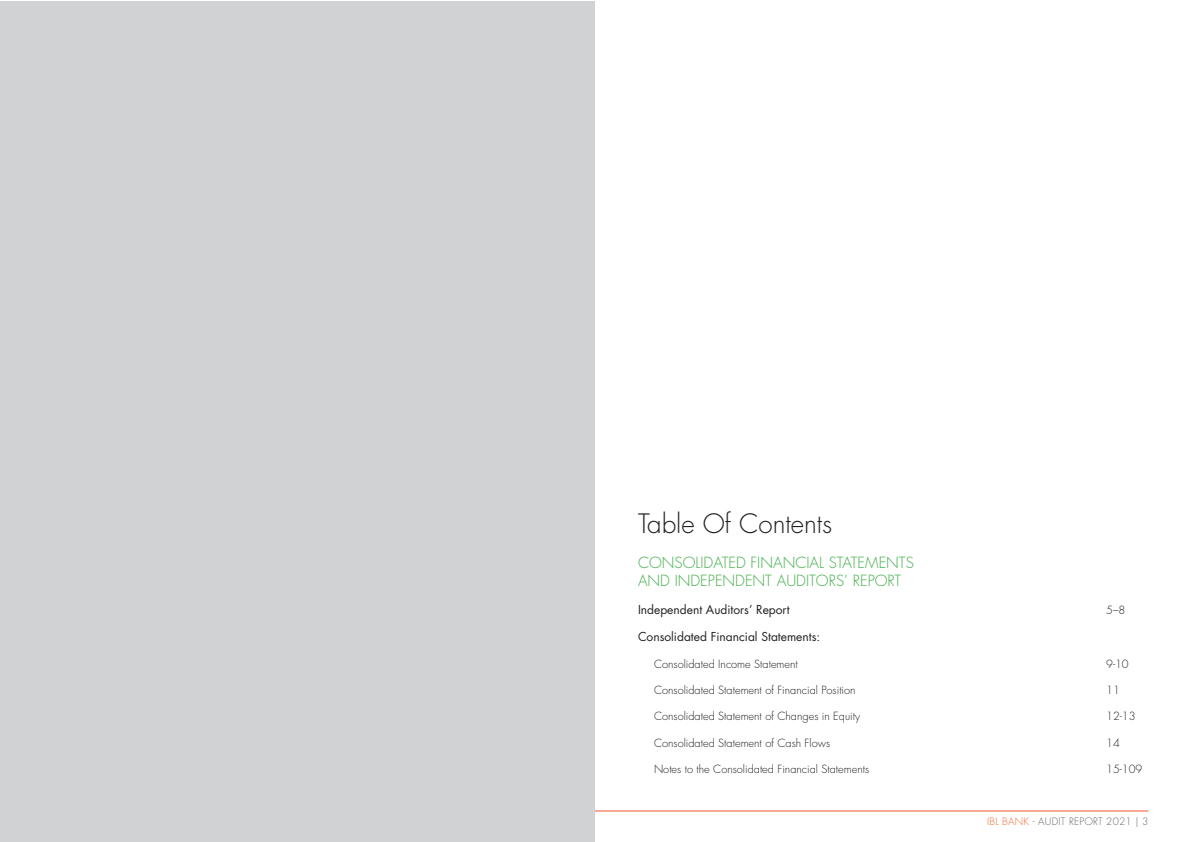
<style>
.page{position:relative;width:1191px;height:842px;background:#fff}
.page>*{position:absolute;margin:0;border:0;box-sizing:border-box;transform-origin:0 0}
.Paragraph_Style_1{font:300 26px "Futura";color:#231f20}
.Paragraph_Style_1-2{font:300 15px/18px "Futura";color:#40ae49}
.Paragraph_Style_1-3{font:12px "Futura";color:#231f20}
.Paragraph_Style_1-4{font:300 11px "Futura";color:#231f20}
.t1{font:300 10px "Futura";letter-spacing:.025em;color:#656568}
.s1{color:#f26832}
</style>
<div class="page">
<hr style="left:43px;top:811px;width:1105px;height:1px;background:#f15422">
<div style="left:0;top:1px;width:595px;height:840px;background:#d1d2d4"></div>
<p class="Paragraph_Style_1" style="left:638px;top:508px;width:196px">Table Of Contents</p>
<p class="Paragraph_Style_1-2" style="left:638px;top:554px;width:277px">CONSOLIDATED FINANCIAL STATEMENTS<br>AND INDEPENDENT AUDITORS’ REPORT</p>
<p class="Paragraph_Style_1-3" style="left:638px;top:601px;width:153px">Independent Auditors’ Report</p>
<p class="Paragraph_Style_1-4" style="left:1106px;top:603px;width:21px">5–8</p>
<p class="Paragraph_Style_1-3" style="left:638px;top:629px;width:184px">Consolidated Financial Statements:</p>
<p class="Paragraph_Style_1-4" style="left:654px;top:657px;width:145px">Consolidated Income Statement</p>
<p class="Paragraph_Style_1-4" style="left:1106px;top:657px;width:24px">9-10</p>
<p class="Paragraph_Style_1-4" style="left:654px;top:683px;width:203px">Consolidated Statement of Financial Position</p>
<p class="Paragraph_Style_1-4" style="left:1106px;top:683px;width:15px">11</p>
<p class="Paragraph_Style_1-4" style="left:654px;top:710px;width:208px">Consolidated Statement of Changes in Equity</p>
<p class="Paragraph_Style_1-4" style="left:1106px;top:710px;width:31px">12-13</p>
<p class="Paragraph_Style_1-4" style="left:654px;top:736px;width:178px">Consolidated Statement of Cash Flows</p>
<p class="Paragraph_Style_1-4" style="left:1106px;top:736px;width:15px">14</p>
<p class="Paragraph_Style_1-4" style="left:654px;top:762px;width:217px">Notes to the Consolidated Financial Statements</p>
<p class="Paragraph_Style_1-4" style="left:1106px;top:762px;width:38px">15-109</p>
<p class="t1" style="left:987px;top:815px;width:163px"><span class="s1">IBL BANK</span> - AUDIT REPORT 2021 | 3</p>
</div>
